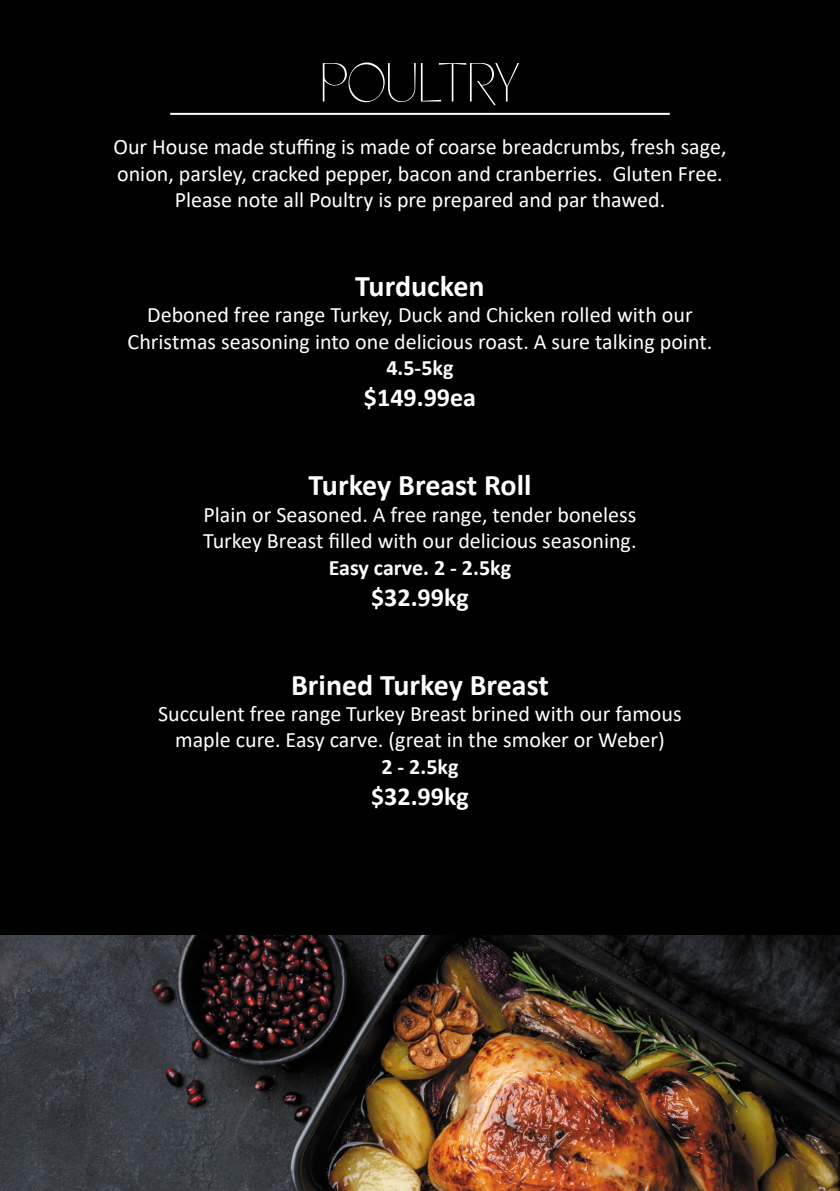
<style>
.page{position:relative;width:840px;height:1191px;background:#fff}
.page>*{position:absolute;margin:0;border:0;box-sizing:border-box;transform-origin:0 0}
.Heading{font:56px "Jasper";letter-spacing:-.025em;color:#fff}
.Sub_Heading{font:700 30px "Calibri";color:#fff}
.Price{font:700 26px "Calibri";color:#fff}
.Body{font:22px/26.4px "Calibri";color:#fff}
.Sizes{font:700 22px "Calibri";color:#fff}
</style>
<div class="page">
<div style="left:0;top:0;width:839px;height:1191px;background:#010101"></div>
<hr style="left:170px;top:113px;width:499px;height:2px;background:#fff">
<img style="left:0;top:935px;width:839px;height:256px">
<p class="Heading" style="left:320px;top:55px;width:201px">POULTRY</p>
<p class="Body" style="left:113px;top:133px;width:614px">Our House made stuffing is made of coarse breadcrumbs, fresh sage, onion, parsley, cracked pepper, bacon and cranberries. Gluten Free.</p>
<p class="Body" style="left:174px;top:186px;width:492px">Please note all Poultry is pre prepared and par thawed.</p>
<p class="Sub_Heading" style="left:355px;top:265px;width:131px">Turducken</p>
<p class="Body" style="left:127px;top:301px;width:586px;text-align:center">Deboned free range Turkey, Duck and Chicken rolled with our<br>Christmas seasoning into one delicious roast. A sure talking point.</p>
<p class="Sizes" style="left:386px;top:352px;width:69px">4.5-5kg</p>
<p class="Price" style="left:364px;top:379px;width:113px">$149.99ea</p>
<p class="Sub_Heading" style="left:308px;top:464px;width:224px">Turkey Breast Roll</p>
<p class="Body" style="left:203px;top:500px;width:434px">Plain or Seasoned. A free range, tender boneless<br>Turkey Breast filled with our delicious seasoning.</p>
<p class="Sizes" style="left:328px;top:551px;width:184px">Easy carve. 2 - 2.5kg</p>
<p class="Price" style="left:371px;top:578px;width:99px">$32.99kg</p>
<p class="Sub_Heading" style="left:291px;top:663px;width:259px">Brined Turkey Breast</p>
<p class="Body" style="left:158px;top:700px;width:524px;text-align:center">Succulent free range Turkey Breast brined with our famous maple cure. Easy carve. (great in the smoker or Weber)</p>
<p class="Sizes" style="left:381px;top:751px;width:78px">2 - 2.5kg</p>
<p class="Price" style="left:371px;top:778px;width:99px">$32.99kg</p>
</div>
